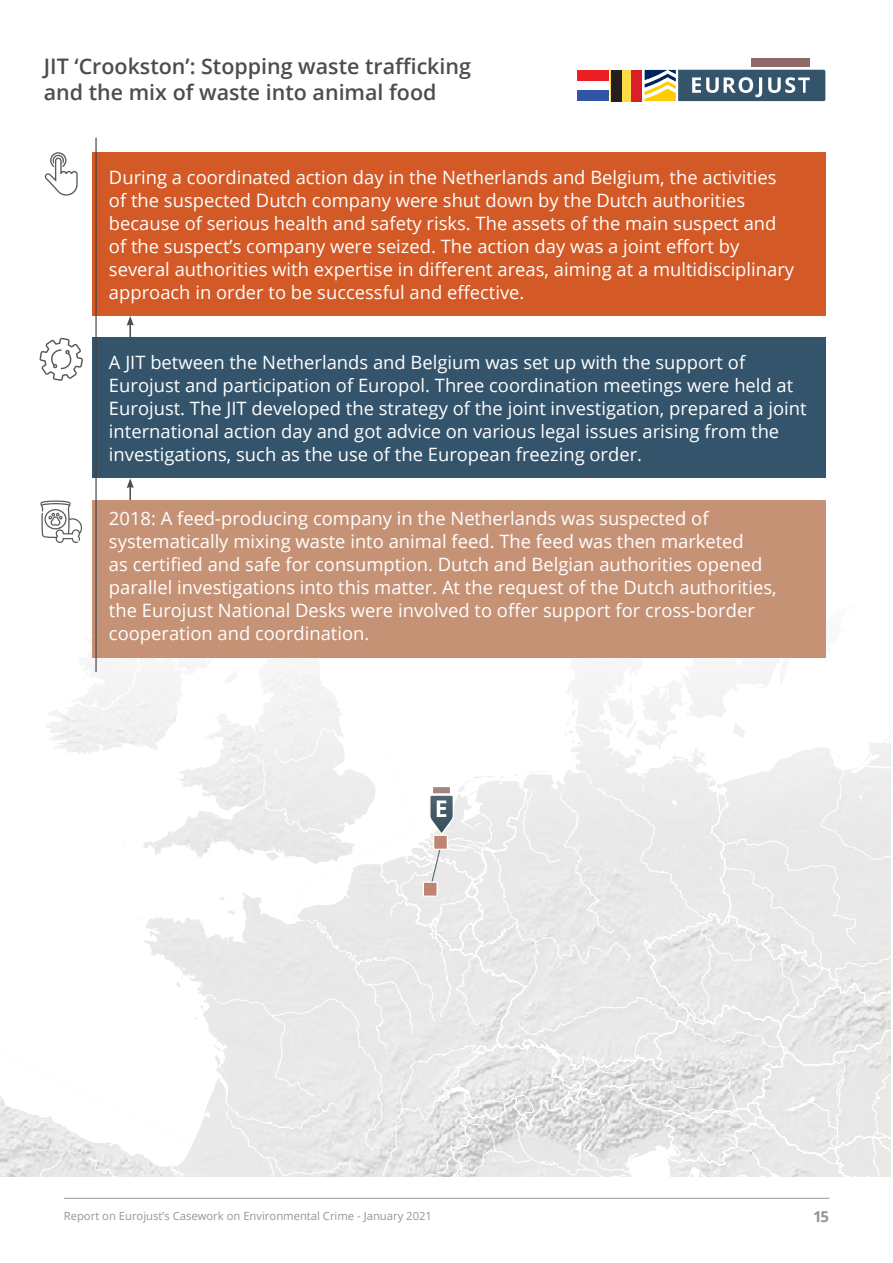
<style>
.page{position:relative;width:893px;height:1263px;background:#fff}
.page>*{position:absolute;margin:0;border:0;box-sizing:border-box;transform-origin:0 0}
.t1{font:600 21.45px/25.8px "Open Sans";color:#4d4d4f}
.t2{font:18.45px/23px "Open Sans";color:#fff}
.t3{font:700 15px "Open Sans";color:#939598}
.t4{font:11.25px "Open Sans";color:#939598}
</style>
<div class="page">
<hr style="left:64px;top:1198px;width:765px;height:1px;background:#939598">
<svg style="left:0;top:555px;width:826px;height:622px"></svg>
<svg style="left:88px;top:618px;width:802px;height:559px"></svg>
<div style="left:92px;top:338px;width:733px;height:140px;background:#34546c"></div>
<svg style="left:40px;top:338px;width:43px;height:43px"></svg>
<div style="left:92px;top:152px;width:733px;height:164px;background:#d35926"></div>
<svg style="left:45px;top:152px;width:33px;height:44px"></svg>
<div style="left:92px;top:500px;width:733px;height:157px;background:#c69276"></div>
<svg style="left:40px;top:500px;width:42px;height:43px"></svg>
<svg style="left:127px;top:316px;width:7px;height:22px"></svg>
<svg style="left:127px;top:478px;width:7px;height:22px"></svg>
<hr style="left:95px;top:138px;width:2px;height:534px;background:#414042">
<div style="left:751px;top:58px;width:59px;height:9px;background:#8f6968"></div>
<div style="left:577px;top:70px;width:31px;height:10px;background:#ed1d24"></div>
<div style="left:577px;top:91px;width:31px;height:10px;background:#3155a6"></div>
<svg style="left:621px;top:70px;width:11px;height:31px"></svg>
<div style="left:611px;top:70px;width:10px;height:31px;background:#231f20"></div>
<div style="left:632px;top:70px;width:10px;height:31px;background:#d81f2a"></div>
<svg style="left:645px;top:70px;width:180px;height:31px"></svg>
<p class="t1" style="left:44px;top:53px;width:429px">JIT ‘Crookston’: Stopping waste traffi cking and the mix of waste into animal food</p>
<p class="t2" style="left:109px;top:165px;width:687px">During a coordinated action day in the Netherlands and Belgium, the activities of the suspected Dutch company were shut down by the Dutch authorities because of serious health and safety risks. The assets of the main suspect and of the suspect’s company were seized. The action day was a joint effort by several authorities with expertise in different areas, aiming at a multidisciplinary approach in order to be successful and effective.</p>
<p class="t2" style="left:109px;top:350px;width:699px">A JIT between the Netherlands and Belgium was set up with the support of Eurojust and participation of Europol. Three coordination meetings were held at Eurojust. The JIT developed the strategy of the joint investigation, prepared a joint international action day and got advice on various legal issues arising from the investigations, such as the use of the European freezing order.</p>
<p class="t2" style="left:109px;top:506px;width:669px">2018: A feed-producing company in the Netherlands was suspected of systematically mixing waste into animal feed. The feed was then marketed<br>as certified and safe for consumption. Dutch and Belgian authorities opened parallel investigations into this matter. At the request of the Dutch authorities, the Eurojust National Desks were involved to offer support for cross-border cooperation and coordination.</p>
<p class="t4" style="left:64px;top:1208px;width:370px">Report on Eurojust’s Casework on Environmental Crime - January 2021</p>
<p class="t3" style="left:813px;top:1205px;width:18px">15</p>
</div>
